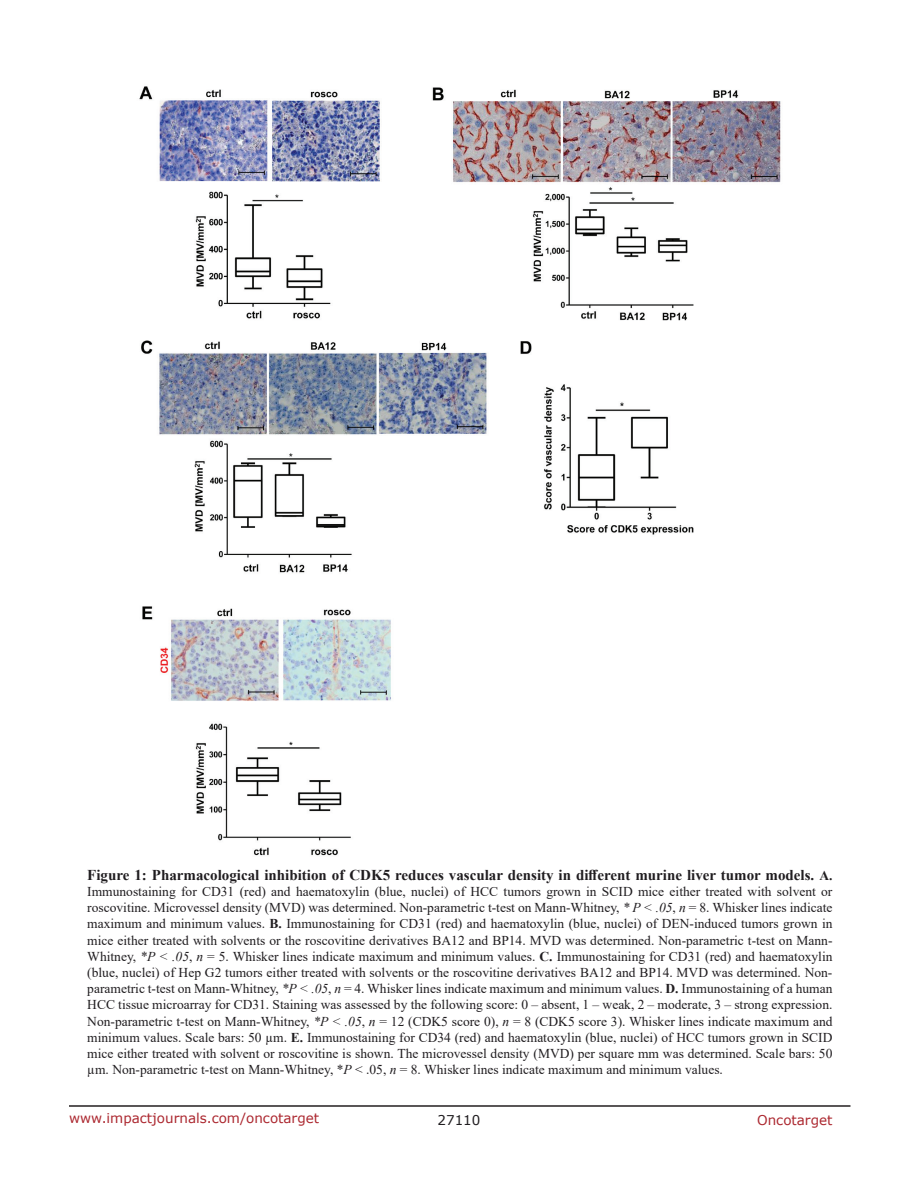
<style>
.page{position:relative;width:918px;height:1188px;background:#fff}
.page>*{position:absolute;margin:0;border:0;box-sizing:border-box;transform-origin:0 0}
.t1{font:700 15px "Times New Roman";color:#201d20}
.t2{font:13.5px/16.2px "Times New Roman";color:#201d20;text-align:justify}
.t3{font:13.5px "Verdana";color:#ac2830}
.t4{font:13.5px "Verdana";color:#201d20}
.s1{font-size:13.5px}
.s2{font-style:italic}
.s3{font-weight:700}
</style>
<div class="page">
<hr style="left:69px;top:1105px;width:781px;height:2px;background:#231f20">
<img style="left:139px;top:86px;width:642px;height:770px">
<p class="t1" style="left:87px;top:864px;width:747px">Figure 1: Pharmacological inhibition of CDK5 reduces vascular density in different murine liver tumor models. <span class="s1">A.</span></p>
<p class="t2" style="left:87px;top:883px;width:747px">Immunostaining for CD31 (red) and haematoxylin (blue, nuclei) of HCC tumors grown in SCID mice either treated with solvent or roscovitine. Microvessel density (MVD) was determined. Non-parametric t-test on Mann-Whitney, <span class="s2">* P &lt; .05</span>, <span class="s2">n</span> = 8. Whisker lines indicate maximum and minimum values. <span class="s3">B.</span> Immunostaining for CD31 (red) and haematoxylin (blue, nuclei) of DEN-induced tumors grown in mice either treated with solvents or the roscovitine derivatives BA12 and BP14. MVD was determined. Non-parametric t-test on Mann-Whitney, <span class="s2">*P &lt; .05</span>, <span class="s2">n</span> = 5. Whisker lines indicate maximum and minimum values. <span class="s3">C.</span> Immunostaining for CD31 (red) and haematoxylin (blue, nuclei) of Hep G2 tumors either treated with solvents or the roscovitine derivatives BA12 and BP14. MVD was determined. Non&shy;parametric t-test on Mann-Whitney, <span class="s2">*P &lt; .05</span>, <span class="s2">n</span> = 4. Whisker lines indicate maximum and minimum values. <span class="s3">D.</span> Immunostaining of a human HCC tissue microarray for CD31. Staining was assessed by the following score: 0 – absent, 1 – weak, 2 – moderate, 3 – strong expression.<br>Non-parametric t-test on Mann-Whitney, <span class="s2">*P &lt; .05</span>, <span class="s2">n</span> = 12 (CDK5 score 0), <span class="s2">n</span> = 8 (CDK5 score 3). Whisker lines indicate maximum and minimum values. Scale bars: 50 µm. <span class="s3">E.</span> Immunostaining for CD34 (red) and haematoxylin (blue, nuclei) of HCC tumors grown in SCID mice either treated with solvent or roscovitine is shown. The microvessel density (MVD) per square mm was determined. Scale bars: 50 µm. Non-parametric t-test on Mann-Whitney, *<span class="s2">P</span> &lt; .05, <span class="s2">n</span> = 8. Whisker lines indicate maximum and minimum values.</p>
<p class="t3" style="left:69px;top:1109px;width:252px">www.impactjournals.com/oncotarget</p>
<p class="t4" style="left:438px;top:1111px;width:44px">27110</p>
<p class="t3" style="left:757px;top:1111px;width:77px">Oncotarget</p>
</div>
